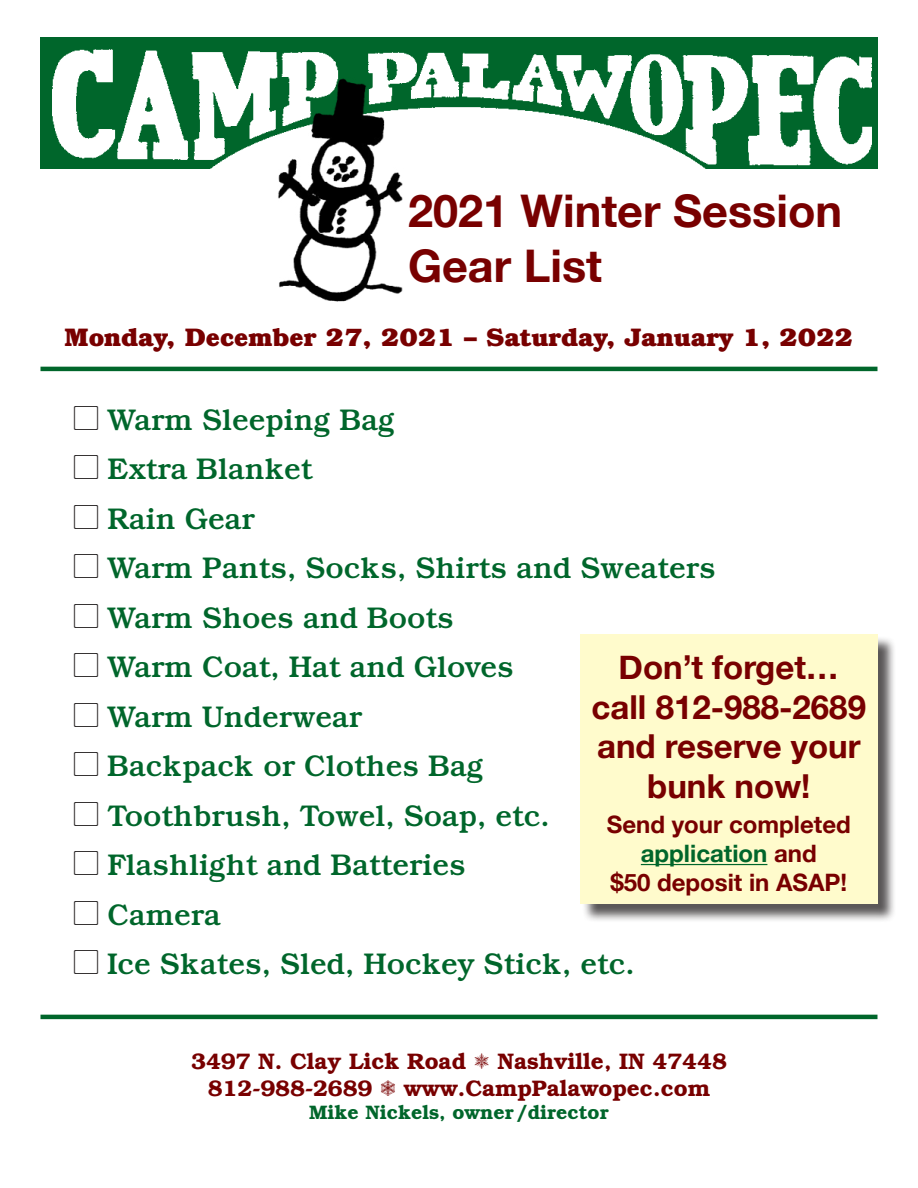
<style>
.page{position:relative;width:918px;height:1188px;background:#fff}
.page>*{position:absolute;margin:0;border:0;box-sizing:border-box;transform-origin:0 0}
.t1{font:700 45px/55.5px "Helvetica Neue";color:#780000}
.t2{font:700 33px/39.6px "Helvetica Neue";color:#780000;text-align:center}
.t3{font:500 30px/49.5px "Bookman";color:#00662b}
.t4{font:700 25.5px "Bookman";color:#780000}
.t5{font:700 24px/28.8px "Helvetica Neue";color:#780000;text-align:center}
.t6{font:600 22.5px/27px "Bookman";color:#780000;text-align:center}
.t7{font:600 19.5px "Bookman";color:#00662b}
.s1{font-family:"Carta";font-weight:400;color:#231f20}
.s2{color:#00662b}
.s3{font-family:"Faux Snow BRK";font-weight:400}
</style>
<div class="page">
<hr style="left:40px;top:367px;width:838px;height:4px;background:#00662b">
<hr style="left:40px;top:1015px;width:838px;height:4px;background:#00662b">
<img style="left:40px;top:38px;width:837px;height:130px">
<img style="left:278px;top:78px;width:127px;height:224px">
<div style="left:582px;top:636px;width:315px;height:287px;background:#231f20;opacity:.75"></div>
<div style="left:580px;top:634px;width:298px;height:270px;background:#fffbcc"></div>
<hr style="left:641px;top:864px;width:126px;height:1px;background:#00662b">
<h1 class="t1" style="left:408px;top:184px;width:436px">2021 Winter Session<br>Gear List</h1>
<p class="t4" style="left:65px;top:322px;width:790px">Monday, December 27, 2021 – Saturday, January 1, 2022</p>
<p class="t3" style="left:74px;top:395px;width:643px"><span class="s1">l</span> Warm Sleeping Bag<br><span class="s1">l</span> Extra Blanket<br><span class="s1">l</span> Rain Gear<br><span class="s1">l</span> Warm Pants, Socks, Shirts and Sweaters <span class="s1">l</span> Warm Shoes and Boots<br><span class="s1">l</span> Warm Coat, Hat and Gloves<br><span class="s1">l</span> Warm Underwear<br><span class="s1">l</span> Backpack or Clothes Bag<br><span class="s1">l</span> Toothbrush, Towel, Soap, etc.<br><span class="s1">l</span> Flashlight and Batteries<br><span class="s1">l</span> Camera<br><span class="s1">l</span> Ice Skates, Sled, Hockey Stick, etc.</p>
<p class="t2" style="left:592px;top:648px;width:276px">Don’t forget… call 812-988-2689 and reserve your bunk now!</p>
<p class="t5" style="left:607px;top:811px;width:245px">Send your completed <span class="s2">application</span> and<br>$50 deposit in ASAP!</p>
<p class="t6" style="left:191px;top:1047px;width:537px">3497 N. Clay Lick Road <span class="s3">&amp;</span> Nashville, IN 47448<br>812-988-2689 <span class="s3">%</span> www.CampPalawopec.com</p>
<p class="t7" style="left:309px;top:1101px;width:301px">Mike Nickels, owner/director</p>
</div>
